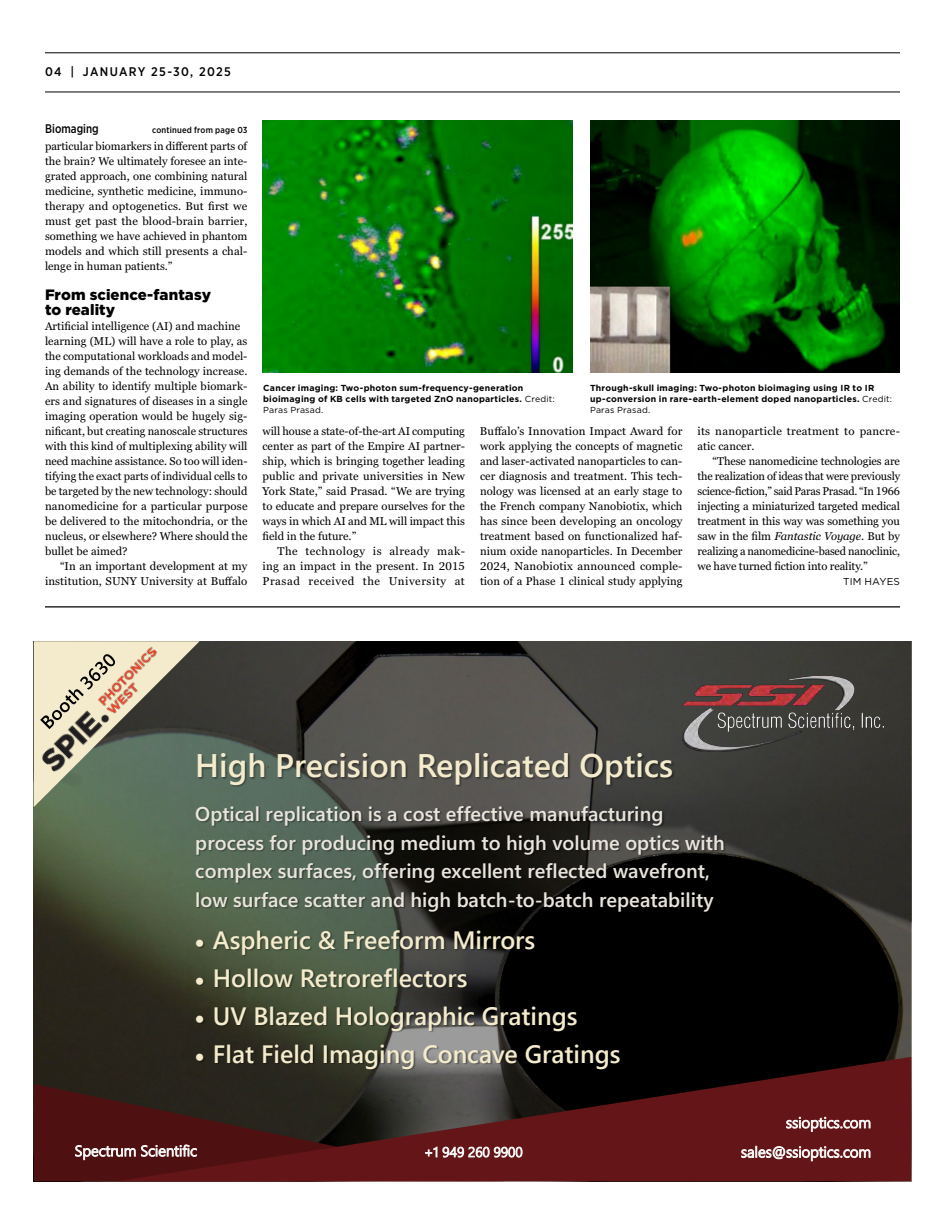
<style>
.page{position:relative;width:945px;height:1215px;background:#fff}
.page>*{position:absolute;margin:0;border:0;box-sizing:border-box;transform-origin:0 0}
.t1{font:600 32.62px "Segoe UI";color:#f4ebcc}
.t2{font:600 25.12px "Segoe UI";color:#f4ebcc}
.t3{font:600 25px "Segoe UI";color:#f4ebcc}
.t4{font:600 20px/28.8px "Segoe Sans Text";color:#e9e5dc}
.t5{font:300 15px "Segoe UI";color:#f3f4f4}
.t6{font:900 15px/15px "Gotham";letter-spacing:.005em;color:#000}
.t7{font:300 13.75px "Segoe UI";letter-spacing:-.005em;color:#f3f4f4}
.t8{font:500 12.5px "Gotham Narrow";letter-spacing:.11em;color:#000}
.t9{font:500 12.5px "Gotham Narrow";letter-spacing:.005em;color:#000;scale:.9 1}
.t10{font:11.25px/15px "Georgia Pro";letter-spacing:.005em;color:#000;text-align:justify}
.t11{font:10px "Gotham";letter-spacing:.015em;color:#000}
.t12{font:700 8.75px/11.2px "Gotham";letter-spacing:.025em;color:#000}
.t13{font:500 8.75px "Gotham Narrow";letter-spacing:.02em;color:#000}
.s1{font-weight:400}
.s2{font-style:italic}
</style>
<div class="page">
<hr style="left:45px;top:52px;width:855px;height:1px;background:#000">
<hr style="left:45px;top:92px;width:855px;height:1px;background:#000">
<img style="left:590px;top:121px;width:310px;height:251px">
<img style="left:262px;top:121px;width:311px;height:251px">
<hr style="left:45px;top:606px;width:855px;height:2px;background:#000">
<div style="left:34px;top:641px;width:877px;height:540px;background:#000;opacity:.4"></div>
<img style="left:682px;top:677px;width:201px;height:74px">
<svg style="left:117px;top:1057px;width:794px;height:124px;background:#4c1717"></svg>
<img style="left:172px;top:730px;width:478px;height:81px">
<img style="left:650px;top:730px;width:64px;height:81px">
<img style="left:181px;top:791px;width:504px;height:29px">
<img style="left:181px;top:820px;width:566px;height:50px">
<img style="left:181px;top:849px;width:551px;height:29px">
<img style="left:181px;top:878px;width:312px;height:50px">
<img style="left:493px;top:878px;width:8px;height:34px">
<img style="left:501px;top:878px;width:20px;height:34px">
<img style="left:521px;top:878px;width:8px;height:34px">
<img style="left:529px;top:878px;width:170px;height:50px">
<div style="left:699px;top:878px;width:40px;height:50px;background:#000"></div>
<img style="left:182px;top:921px;width:9px;height:38px">
<img style="left:191px;top:921px;width:4px;height:38px">
<img style="left:195px;top:912px;width:323px;height:63px">
<div style="left:518px;top:912px;width:49px;height:63px;background:#000"></div>
<img style="left:182px;top:959px;width:9px;height:39px">
<img style="left:191px;top:959px;width:4px;height:39px">
<img style="left:195px;top:950px;width:255px;height:38px">
<img style="left:450px;top:950px;width:50px;height:38px">
<img style="left:182px;top:998px;width:9px;height:37px">
<img style="left:191px;top:998px;width:4px;height:37px">
<img style="left:195px;top:988px;width:365px;height:38px">
<div style="left:560px;top:988px;width:49px;height:38px;background:#000"></div>
<img style="left:182px;top:1035px;width:9px;height:47px">
<img style="left:191px;top:1035px;width:4px;height:47px">
<img style="left:195px;top:1026px;width:408px;height:63px">
<div style="left:603px;top:1026px;width:49px;height:63px;background:#000"></div>
<svg style="left:34px;top:641px;width:166px;height:166px;background:#959681"></svg>
<p class="t8" style="left:45px;top:64px;width:187px">04 | JANUARY 25-30, 2025</p>
<p class="t9" style="left:45px;top:121px;width:61px">Biomaging</p>
<p class="t13" style="left:152px;top:125px;width:97px">continued from page 03</p>
<p class="t10" style="left:45px;top:139px;width:204px">particular biomarkers in different parts of the brain? We ultimately foresee an inte&shy;grated approach, one combining natural medicine, synthetic medicine, immuno&shy;therapy and optogenetics. But first we must get past the blood-brain barrier, something we have achieved in phantom models and which still presents a chal&shy;lenge in human patients.”</p>
<h3 class="t6" style="left:45px;top:287px;width:168px">From science-fantasy to reality</h3>
<p class="t10" style="left:45px;top:319px;width:204px;text-align:left">Artificial intelligence (AI) and machine learning (ML) will have a role to play, as the computational workloads and model&shy;ing demands of the technology increase.<br>An ability to identify multiple biomark&shy;ers and signatures of diseases in a single imaging operation would be hugely sig&shy;nificant, but creating nanoscale structures with this kind of multiplexing ability will need machine assistance. So too will iden&shy;tifying the exact parts of individual cells to be targeted by the new technology: should nanomedicine for a particular purpose be delivered to the mitochondria, or the nucleus, or elsewhere? Where should the bullet be aimed?</p>
<p class="t10" style="left:45px;top:559px;width:204px;text-align:right">“In an important development at my institution, SUNY University at Buffalo</p>
<p class="t12" style="left:263px;top:382px;width:293px">Cancer imaging: Two-photon sum-frequency-generation bioimaging of KB cells with targeted ZnO nanoparticles. <span class="s1">Credit:<br>Paras Prasad.</span></p>
<p class="t12" style="left:590px;top:382px;width:304px">Through-skull imaging: Two-photon bioimaging using IR to IR up-conversion in rare-earth-element doped nanoparticles. <span class="s1">Credit:<br>Paras Prasad.</span></p>
<p class="t10" style="left:262px;top:424px;width:204px">will house a state-of-the-art AI computing center as part of the Empire AI partner&shy;ship, which is bringing together leading public and private universities in New York State,” said Prasad. “We are trying to educate and prepare ourselves for the ways in which AI and ML will impact this field in the future.”</p>
<p class="t10" style="left:263px;top:544px;width:204px;text-indent:15px">The technology is already mak&shy;ing an impact in the present. In 2015<br>Prasad received the University at</p>
<p class="t10" style="left:480px;top:424px;width:204px">Buffalo’s Innovation Impact Award for work applying the concepts of magnetic and laser-activated nanoparticles to can&shy;cer diagnosis and treatment. This tech&shy;nology was licensed at an early stage to the French company Nanobiotix, which has since been developing an oncology treatment based on functionalized haf&shy;nium oxide nanoparticles. In December 2024, Nanobiotix announced comple&shy;tion of a Phase 1 clinical study applying</p>
<p class="t10" style="left:698px;top:424px;width:204px">its nanoparticle treatment to pancre&shy;atic cancer.</p>
<p class="t10" style="left:698px;top:454px;width:204px;text-indent:15px">“These nanomedicine technologies are the realization of ideas that were previously science-fiction,” said Paras Prasad. “In 1966 injecting a miniaturized targeted medical treatment in this way was something you saw in the film <span class="s2">Fantastic Voyage</span>. But by realizing a nanomedicine-based nanoclinic, we have turned fiction into reality.”</p>
<p class="t11" style="left:843px;top:575px;width:58px">TIM HAYES</p>
<h1 class="t1" style="left:195px;top:735px;width:479px">High Precision Replicated Optics</h1>
<h3 class="t4" style="left:195px;top:799px;width:531px">Optical replication is a cost effective manufacturing process for producing medium to high volume optics with complex surfaces, offering excellent reflected wavefront, low surface scatter and high batch-to-batch repeatability</h3>
<h3 class="t3" style="left:195px;top:916px;width:342px">• Aspheric &amp; Freeform Mirrors</h3>
<h3 class="t3" style="left:195px;top:954px;width:274px">• Hollow Retroreflectors</h3>
<h2 class="t2" style="left:195px;top:992px;width:384px">• UV Blazed Holographic Gratings</h2>
<h3 class="t3" style="left:195px;top:1030px;width:427px">• Flat Field Imaging Concave Gratings</h3>
<h3 class="t5" style="left:786px;top:1108px;width:87px">ssioptics.com</h3>
<h3 class="t5" style="left:75px;top:1137px;width:124px">Spectrum Scientific</h3>
<p class="t7" style="left:424px;top:1139px;width:100px">+1 949 260 9900</p>
<h3 class="t5" style="left:741px;top:1138px;width:132px">sales@ssioptics.com</h3>
</div>
